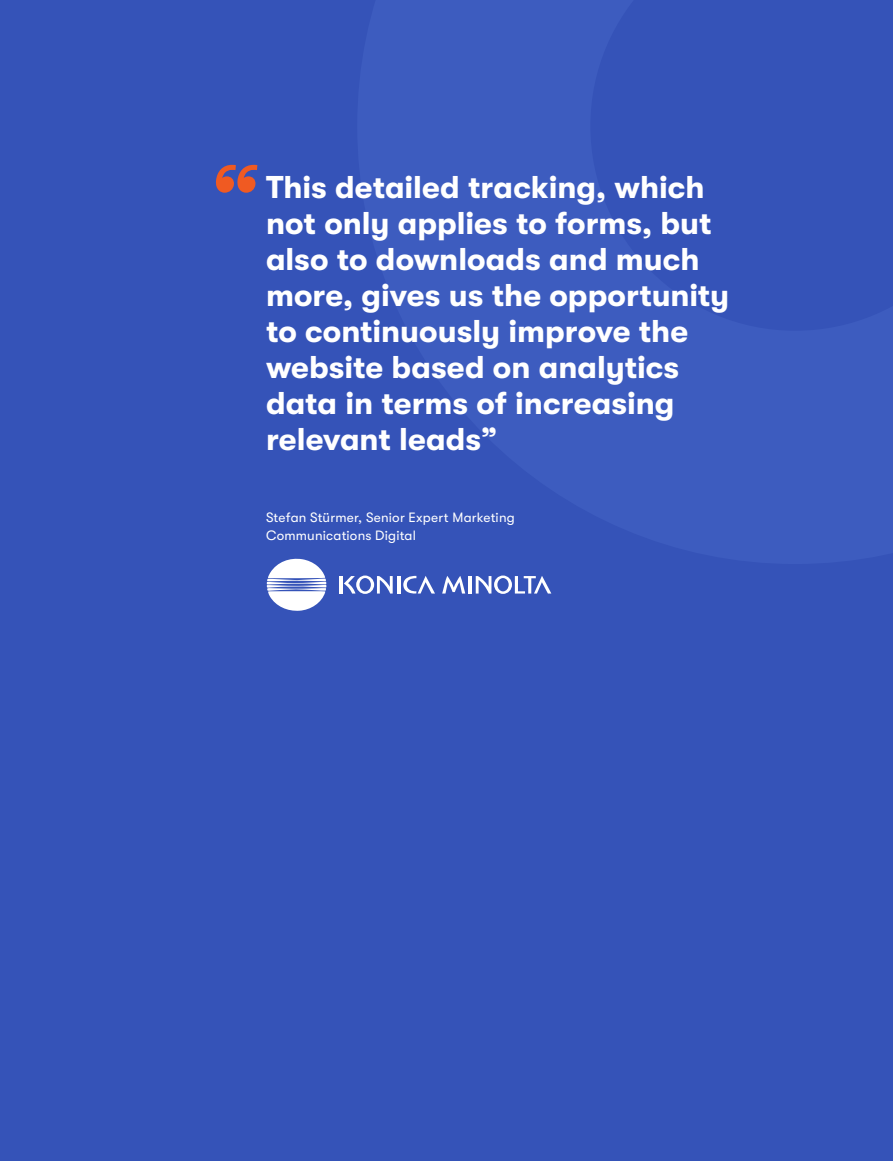
<style>
.page{position:relative;width:893px;height:1161px;background:#3553b8}
.page>*{position:absolute;margin:0;border:0;box-sizing:border-box;transform-origin:0 0}
.t1{font:italic 500 108px "GT Walsheim";color:#f05a22}
.t2{font:700 31.5px/36px "GT Walsheim";color:#fff}
.Body{font:13.5px/18px "GT Walsheim";letter-spacing:.015em;color:#fff}
</style>
<div class="page">
<hr style="left:339px;top:576px;width:3px;height:17px;background:#fff">
<hr style="left:397px;top:576px;width:3px;height:17px;background:#fff">
<hr style="left:468px;top:576px;width:3px;height:17px;background:#fff">
<svg style="left:344px;top:575px;width:49px;height:19px"></svg>
<svg style="left:403px;top:576px;width:32px;height:18px"></svg>
<svg style="left:476px;top:575px;width:75px;height:19px"></svg>
<svg style="left:442px;top:576px;width:23px;height:17px"></svg>
<svg style="left:267px;top:558px;width:60px;height:53px"></svg>
<p class="t1" style="left:203px;top:147px;width:54px">“</p>
<h2 class="t2" style="left:266px;top:169px;width:465px">This detailed tracking, which not only applies to forms, but also to downloads and much more, gives us the opportunity to continuously improve the website based on analytics data in terms of increasing relevant leads”</h2>
<p class="Body" style="left:266px;top:508px;width:250px">Stefan Stürmer, Senior Expert Marketing<br>Communications Digital</p>
</div>
